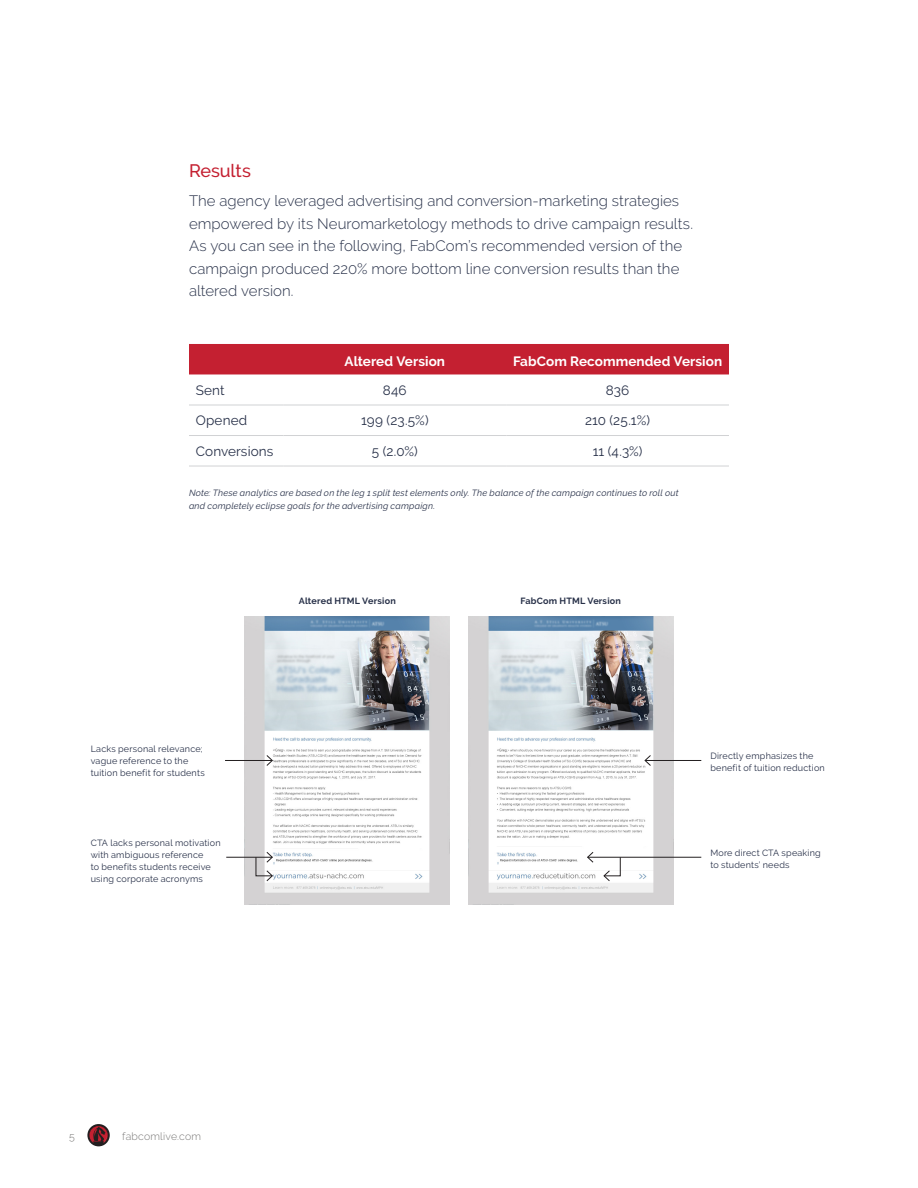
<style>
.page{position:relative;width:918px;height:1188px;background:#fff}
.page>*{position:absolute;margin:0;border:0;box-sizing:border-box;transform-origin:0 0}
.t1{font:500 18px "Raleway";letter-spacing:-.005em;color:#c42031}
.t2{font:300 15px/22.5px "Raleway";letter-spacing:.005em;color:#283149}
.t3{font:13.5px "Raleway";letter-spacing:.01em;color:#283149}
.t4{font:700 13.5px "Raleway";letter-spacing:.005em;color:#fff}
.t5{font:300 10.5px "Raleway";letter-spacing:.015em;color:#797877}
.t6{font:9px/12px "Raleway";letter-spacing:.025em;color:#283149}
.t7{font:italic 9px/13.5px "Raleway";letter-spacing:.025em;color:#283149}
.t8{font:700 9px "Raleway";letter-spacing:.025em;color:#283149}
</style>
<div class="page">
<svg style="left:87px;top:1124px;width:23px;height:22px"></svg>
<img style="left:468px;top:617px;width:205px;height:287px">
<img style="left:245px;top:617px;width:205px;height:287px">
<hr style="left:645px;top:760px;width:56px;height:1px;background:#231f20">
<svg style="left:644px;top:754px;width:8px;height:13px"></svg>
<hr style="left:225px;top:760px;width:47px;height:1px;background:#231f20">
<svg style="left:266px;top:754px;width:8px;height:13px"></svg>
<hr style="left:588px;top:857px;width:113px;height:1px;background:#231f20">
<svg style="left:586px;top:851px;width:8px;height:13px"></svg>
<svg style="left:603px;top:856px;width:18px;height:26px"></svg>
<hr style="left:226px;top:857px;width:46px;height:1px;background:#231f20">
<svg style="left:255px;top:851px;width:19px;height:31px"></svg>
<div style="left:189px;top:344px;width:540px;height:30px;background:#c42031"></div>
<hr style="left:189px;top:405px;width:95px;height:1px;background:#d1d2d4">
<hr style="left:284px;top:405px;width:222px;height:1px;background:#d1d2d4">
<hr style="left:506px;top:405px;width:223px;height:1px;background:#d1d2d4">
<hr style="left:189px;top:435px;width:95px;height:1px;background:#d1d2d4">
<hr style="left:284px;top:435px;width:222px;height:1px;background:#d1d2d4">
<hr style="left:506px;top:435px;width:223px;height:1px;background:#d1d2d4">
<hr style="left:189px;top:466px;width:95px;height:1px;background:#d1d2d4">
<hr style="left:284px;top:466px;width:222px;height:1px;background:#d1d2d4">
<hr style="left:506px;top:466px;width:223px;height:1px;background:#d1d2d4">
<p class="t1" style="left:189px;top:160px;width:64px">Results</p>
<p class="t2" style="left:189px;top:189px;width:506px">The agency leveraged advertising and conversion-marketing strategies empowered by its Neuromarketology methods to drive campaign results.<br>As you can see in the following, FabCom’s recommended version of the campaign produced 220% more bottom line conversion results than the altered version.</p>
<p class="t4" style="left:345px;top:353px;width:102px">Altered Version</p>
<p class="t4" style="left:513px;top:353px;width:211px">FabCom Recommended Version</p>
<p class="t3" style="left:196px;top:382px;width:30px">Sent</p>
<p class="t3" style="left:383px;top:382px;width:25px">846</p>
<p class="t3" style="left:606px;top:382px;width:25px">836</p>
<p class="t3" style="left:196px;top:413px;width:53px">Opened</p>
<p class="t3" style="left:361px;top:413px;width:69px">199 (23.5%)</p>
<p class="t3" style="left:585px;top:413px;width:67px">210 (25.1%)</p>
<p class="t3" style="left:196px;top:443px;width:79px">Conversions</p>
<p class="t3" style="left:372px;top:443px;width:47px">5 (2.0%)</p>
<p class="t3" style="left:593px;top:443px;width:51px">11 (4.3%)</p>
<p class="t7" style="left:189px;top:486px;width:491px">Note: These analytics are based on the leg 1 split test elements only. The balance of the campaign continues to roll out and completely eclipse goals for the advertising campaign.</p>
<p class="t6" style="left:91px;top:743px;width:116px">Lacks personal relevance; vague reference to the tuition benefit for students</p>
<p class="t6" style="left:91px;top:837px;width:131px">CTA lacks personal motivation with ambiguous reference<br>to benefits students receive using corporate acronyms</p>
<p class="t8" style="left:299px;top:596px;width:98px">Altered HTML Version</p>
<p class="t8" style="left:521px;top:596px;width:102px">FabCom HTML Version</p>
<p class="t6" style="left:710px;top:750px;width:116px">Directly emphasizes the benefit of tuition reduction</p>
<p class="t6" style="left:710px;top:847px;width:112px">More direct CTA speaking to students’ needs</p>
<p class="t5" style="left:69px;top:1130px;width:7px">5</p>
<p class="t5" style="left:122px;top:1130px;width:80px">fabcomlive.com</p>
</div>
